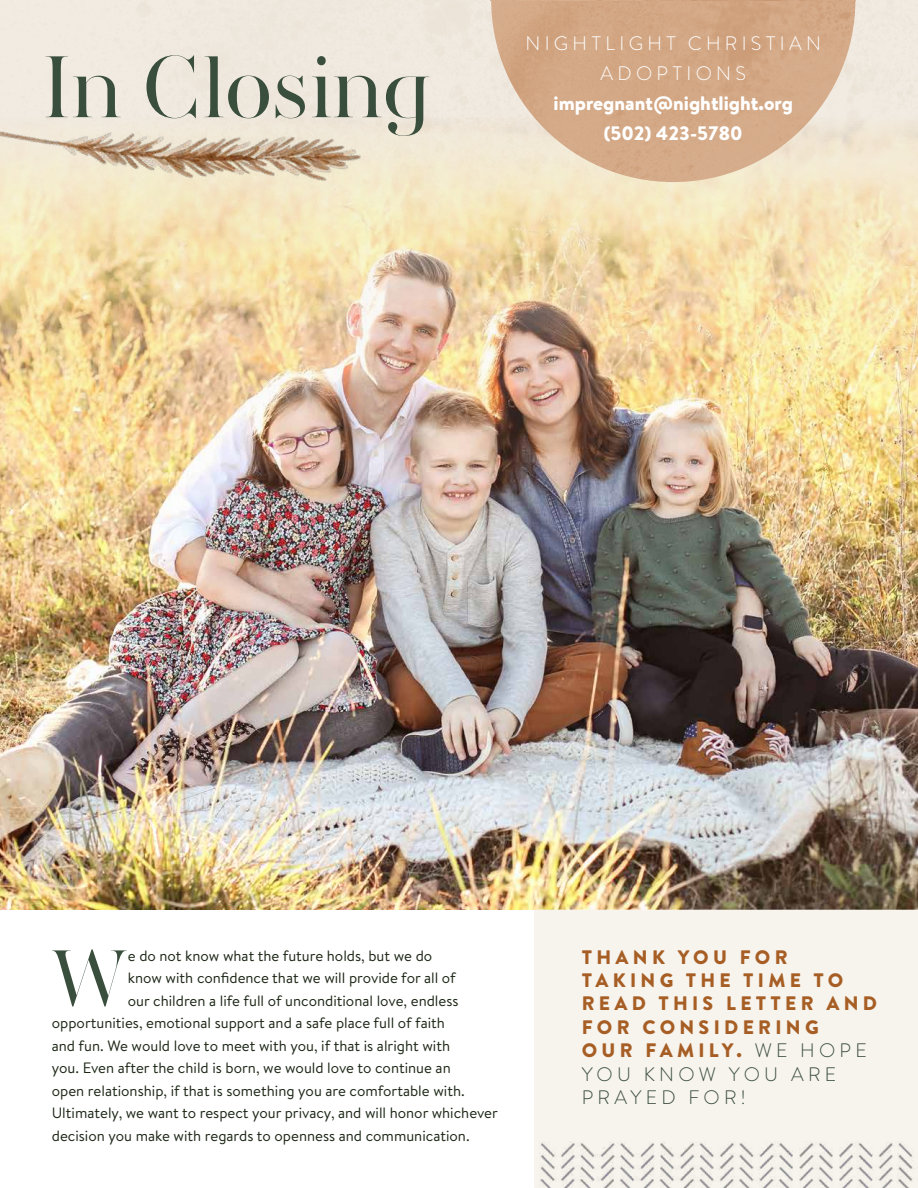
<style>
.page{position:relative;width:918px;height:1188px;background:#fff}
.page>*{position:absolute;margin:0;border:0;box-sizing:border-box;transform-origin:0 0}
.t1{font:300 90.15px "AW Conqueror Didot";color:#3a4e3d}
.t2{font:300 81.75px "AW Conqueror Didot";color:#3a4e3d}
.t3{font:900 19.5px/23.4px "Brandon Text";letter-spacing:.22em;color:#a65e24}
.t4{font:900 19.5px/30px "Brandon Text";color:#fff;text-align:center}
.t5{font:300 19.5px/30px "Brandon Text";letter-spacing:.22em;color:#fff;text-align:center}
.t6{font:15px "Brandon Text";color:#1a2514}
.s1{font-weight:300;color:#3a4e3d}
</style>
<div class="page">
<img style="left:0;top:117px;width:918px;height:793px">
<div style="left:534px;top:910px;width:384px;height:278px;background:#f7f3ed"></div>
<img style="left:540px;top:1142px;width:374px;height:46px">
<img style="left:0;top:0;width:375px;height:281px">
<img style="left:490px;top:1px;width:365px;height:181px">
<hr style="left:490px;top:0;width:365px;height:1px;background:#d3a784">
<h1 class="t1" style="left:43px;top:18px;width:390px">In Closing</h1>
<h3 class="t5" style="left:525px;top:27px;width:297px">NIGHTLIGHT CHRISTIAN<br>ADOPTIONS</h3>
<h3 class="t4" style="left:554px;top:88px;width:241px">impregnant@nightlight.org (502) 423-5780</h3>
<h2 class="t2" style="left:51px;top:916px;width:78px">W</h2>
<p class="t6" style="left:128px;top:945px;width:306px">e do not know what the future holds, but we do</p>
<p class="t6" style="left:128px;top:968px;width:329px">know with confidence that we will provide for all of</p>
<p class="t6" style="left:128px;top:990px;width:332px">our children a life full of unconditional love, endless</p>
<p class="t6" style="left:52px;top:1013px;width:395px">opportunities, emotional support and a safe place full of faith</p>
<p class="t6" style="left:52px;top:1035px;width:400px">and fun. We would love to meet with you, if that is alright with</p>
<p class="t6" style="left:52px;top:1058px;width:400px">you. Even after the child is born, we would love to continue an</p>
<p class="t6" style="left:52px;top:1080px;width:414px">open relationship, if that is something you are comfortable with.</p>
<p class="t6" style="left:52px;top:1103px;width:448px">Ultimately, we want to respect your privacy, and will honor whichever</p>
<p class="t6" style="left:52px;top:1125px;width:419px">decision you make with regards to openness and communication.</p>
<h3 class="t3" style="left:582px;top:945px;width:297px">THANK YOU FOR<br>TAKING THE TIME TO<br>READ THIS LETTER AND<br>FOR CONSIDERING<br>OUR FAMILY. <span class="s1">WE HOPE<br>YOU KNOW YOU ARE<br>PRAYED FOR!</span></h3>
</div>
